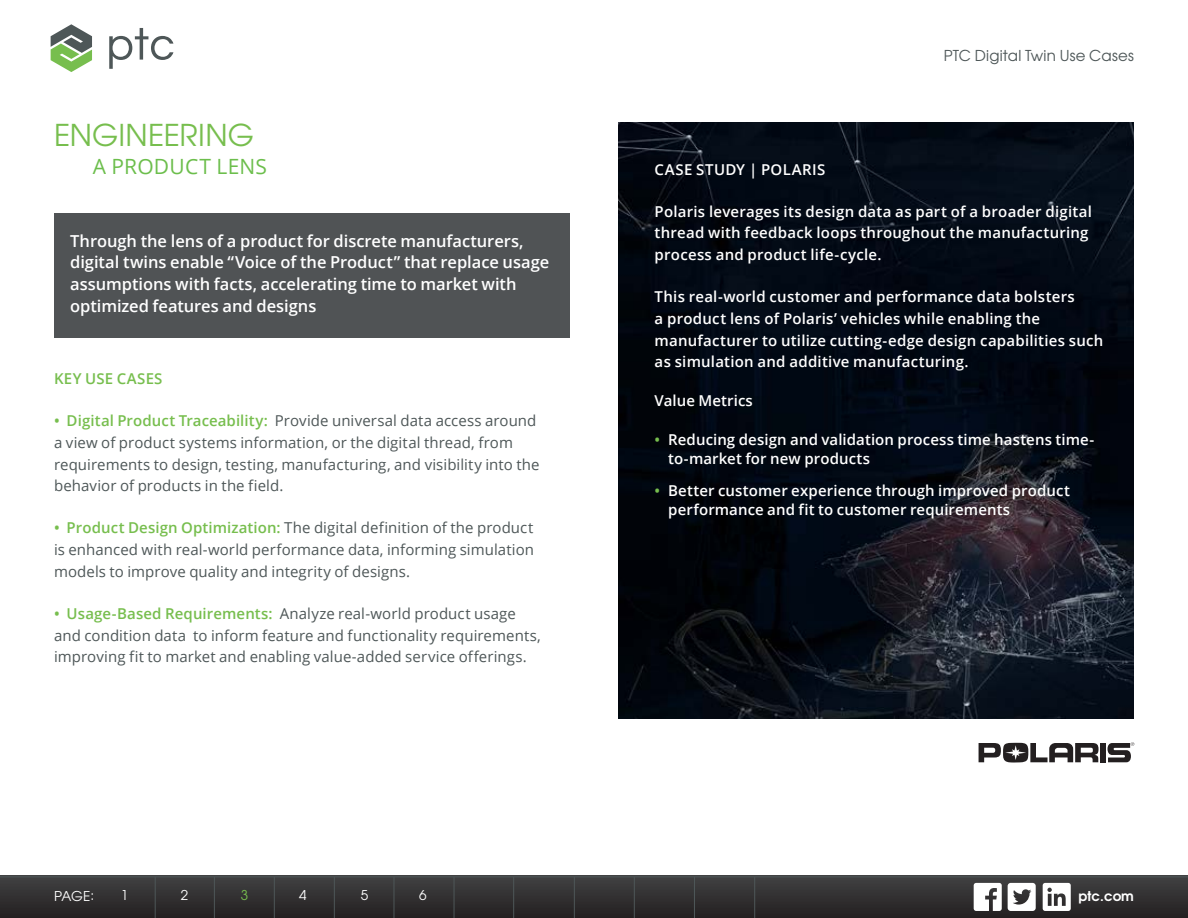
<style>
.page{position:relative;width:1188px;height:918px;background:#fff}
.page>*{position:absolute;margin:0;border:0;box-sizing:border-box;transform-origin:0 0}
._4__eBK_Subhead{font:30px "Te X Gyre Adventor";letter-spacing:.01em;color:#77be4e}
._3__eBK_Text_Body{font:21px "Open Sans";letter-spacing:.01em;color:#6cbe4c}
._3__eBK_Text_Body-2{font:600 16.5px/21.8px "Open Sans";letter-spacing:-.005em;color:#fff}
._3__eBK_Text_Body-3{font:15px/21.8px "Open Sans";letter-spacing:.005em;color:#4e5758}
._3__eBK_Text_Body-4{font:600 15px/21.8px "Open Sans";letter-spacing:.015em;color:#fff}
.t1{font:15px "Te X Gyre Adventor";letter-spacing:.015em;color:#4e5758}
._3__eBK_Text_Body-5{font:600 15px "Open Sans";letter-spacing:.02em;color:#77be4e}
.t2{font:13.5px "Te X Gyre Adventor";color:#fff}
.t3{font:700 13.5px "Te X Gyre Adventor";color:#fff}
.t4{font:13.5px "Te X Gyre Adventor";color:#77be4e}
.s1{font-weight:600;color:#77be4e}
.s2{color:#77be4e}
</style>
<div class="page">
<div style="left:0;top:876px;width:1188px;height:42px;background:linear-gradient(to bottom,#414243,#242021)"></div>
<hr style="left:155px;top:877px;width:1px;height:41px;background:#4e5758">
<hr style="left:214px;top:877px;width:1px;height:41px;background:#4e5758">
<hr style="left:274px;top:877px;width:1px;height:41px;background:#4e5758">
<hr style="left:334px;top:877px;width:1px;height:41px;background:#4e5758">
<hr style="left:394px;top:877px;width:1px;height:41px;background:#4e5758">
<hr style="left:454px;top:877px;width:1px;height:41px;background:#4e5758">
<hr style="left:513px;top:877px;width:1px;height:41px;background:#4e5758">
<hr style="left:574px;top:877px;width:1px;height:41px;background:#4e5758">
<hr style="left:634px;top:877px;width:1px;height:41px;background:#4e5758">
<hr style="left:0;top:877px;width:1188px;height:1px;background:#4e5758">
<hr style="left:694px;top:877px;width:1px;height:41px;background:#4e5758">
<svg style="left:51px;top:24px;width:41px;height:48px"></svg>
<svg style="left:109px;top:28px;width:64px;height:41px"></svg>
<hr style="left:754px;top:877px;width:1px;height:41px;background:#4e5758">
<svg style="left:974px;top:883px;width:28px;height:28px"></svg>
<svg style="left:1008px;top:883px;width:28px;height:28px"></svg>
<svg style="left:1043px;top:883px;width:28px;height:28px"></svg>
<div style="left:54px;top:213px;width:516px;height:125px;background:#505355"></div>
<img style="left:618px;top:122px;width:516px;height:596px">
<div style="left:1101px;top:743px;width:5px;height:19px;background:#231f20"></div>
<svg style="left:1108px;top:742px;width:26px;height:20px"></svg>
<svg style="left:979px;top:743px;width:120px;height:20px"></svg>
<p class="_4__eBK_Subhead" style="left:54px;top:112px;width:201px">ENGINEERING</p>
<p class="_3__eBK_Text_Body" style="left:93px;top:152px;width:176px">A PRODUCT LENS</p>
<p class="_3__eBK_Text_Body-2" style="left:70px;top:229px;width:481px">Through the lens of a product for discrete manufacturers, digital twins enable “Voice of the Product” that replace usage assumptions with facts, accelerating time to market with optimized features and designs</p>
<p class="_3__eBK_Text_Body-5" style="left:54px;top:368px;width:110px">KEY USE CASES</p>
<p class="_3__eBK_Text_Body-3" style="left:54px;top:409px;width:487px"><span class="s1">• Digital Product Traceability:</span> Provide universal data access around a view of product systems information, or the digital thread, from requirements to design, testing, manufacturing, and visibility into the behavior of products in the field.</p>
<p class="_3__eBK_Text_Body-3" style="left:54px;top:517px;width:482px;text-align:justify"><span class="s1">• Product Design Optimization:</span> The digital definition of the product is enhanced with real-world performance data, informing simulation models to improve quality and integrity of designs.</p>
<p class="_3__eBK_Text_Body-3" style="left:54px;top:602px;width:488px"><span class="s1">• Usage-Based Requirements:</span> Analyze real-world product usage and condition data to inform feature and functionality requirements, improving fit to market and enabling value-added service offerings.</p>
<p class="t2" style="left:54px;top:886px;width:42px">PAGE:</p>
<p class="t2" style="left:121px;top:884px;width:9px">1</p>
<p class="t2" style="left:181px;top:884px;width:9px">2</p>
<p class="t4" style="left:241px;top:884px;width:9px">3</p>
<p class="t2" style="left:299px;top:884px;width:9px">4</p>
<p class="t2" style="left:361px;top:884px;width:9px">5</p>
<p class="t2" style="left:419px;top:884px;width:9px">6</p>
<p class="t1" style="left:944px;top:44px;width:192px">PTC Digital Twin Use Cases</p>
<p class="_3__eBK_Text_Body-4" style="left:655px;top:158px;width:172px">CASE STUDY | POLARIS</p>
<p class="_3__eBK_Text_Body-4" style="left:655px;top:200px;width:439px">Polaris leverages its design data as part of a broader digital thread with feedback loops throughout the manufacturing process and product life-cycle.</p>
<p class="_3__eBK_Text_Body-4" style="left:655px;top:286px;width:450px">This real-world customer and performance data bolsters<br>a product lens of Polaris’ vehicles while enabling the manufacturer to utilize cutting-edge design capabilities such as simulation and additive manufacturing.</p>
<p class="_3__eBK_Text_Body-4" style="left:655px;top:390px;width:100px">Value Metrics</p>
<p class="_3__eBK_Text_Body-4" style="left:668px;top:430px;width:428px;line-height:18.8px;text-indent:-14px"><span class="s2">•</span> Reducing design and validation process time hastens time&shy;to-market for new products</p>
<p class="_3__eBK_Text_Body-4" style="left:668px;top:481px;width:403px;line-height:18.8px;text-indent:-14px"><span class="s2">•</span> Better customer experience through improved product performance and fit to customer requirements</p>
<p class="t3" style="left:1079px;top:885px;width:57px">ptc.com</p>
</div>
